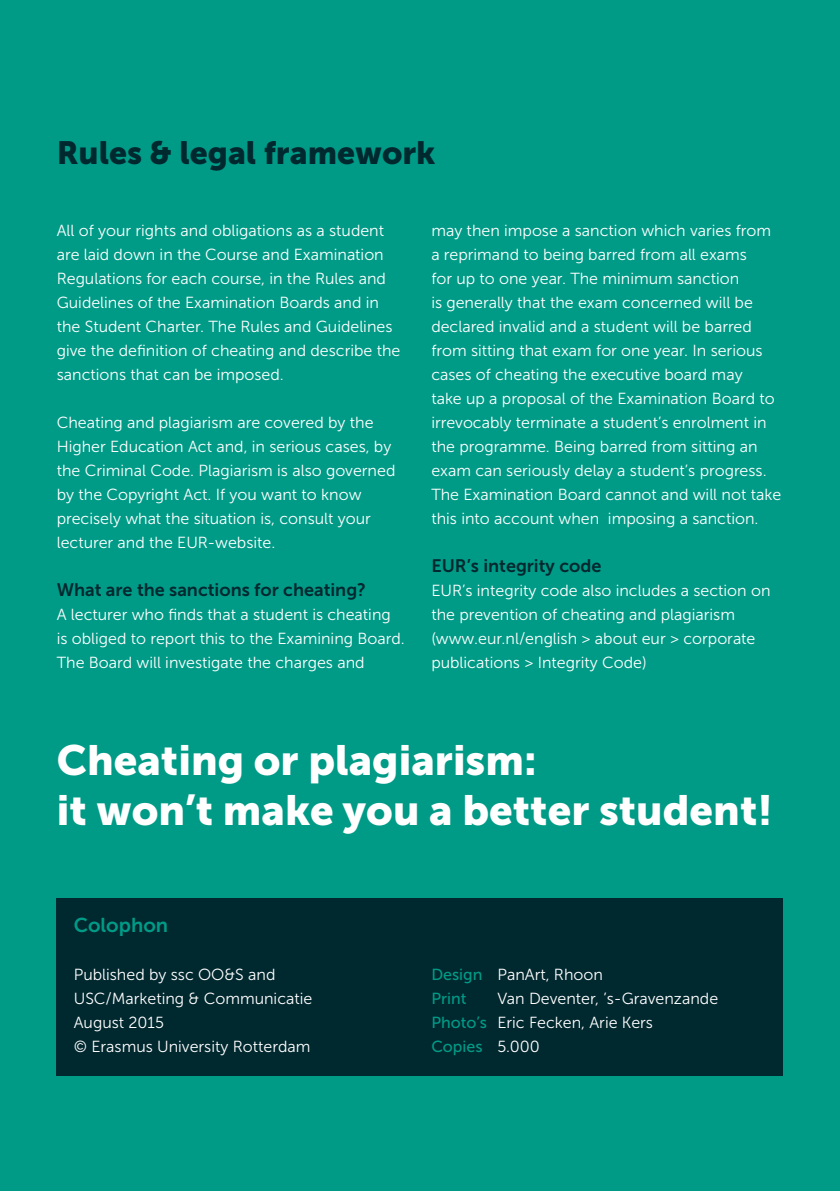
<style>
.page{position:relative;width:840px;height:1191px;background:#fff}
.page>*{position:absolute;margin:0;border:0;box-sizing:border-box;transform-origin:0 0}
.t1{font:42px/50px "Museo Sans 900";color:#fff}
.t2{font:32px "Museo Sans 900";color:#00282f}
.t3{font:20px "Museo Sans 700";color:#009b87}
.t4{font:18px "Museo Sans 700";color:#00282f}
.t5{font:16px/24px "Museo Sans 300";color:#fff}
.t6{font:16px "Museo Sans 500";color:#009b87}
.s1{font-family:"Museo Sans 500";color:#009b87}
.s2{font-family:"Museo Sans 300";color:#fff}
</style>
<div class="page">
<div style="left:0;top:0;width:839px;height:1191px;background:#009b87"></div>
<div style="left:57px;top:898px;width:725px;height:178px;background:#00282f"></div>
<h2 class="t2" style="left:57px;top:135px;width:380px">Rules &amp; legal framework</h2>
<p class="t5" style="left:57px;top:219px;width:345px">All of your rights and obligations as a student are laid down in the Course and Examination Regulations for each course, in the Rules and Guidelines of the Examination Boards and in the Student Charter. The Rules and Guidelines give the definition of cheating and describe the sanctions that can be imposed.</p>
<p class="t5" style="left:57px;top:411px;width:340px">Cheating and plagiarism are covered by the Higher Education Act and, in serious cases, by the Criminal Code. Plagiarism is also governed by the Copyright Act. If you want to know precisely what the situation is, consult your lecturer and the EUR-website.</p>
<p class="t4" style="left:57px;top:580px;width:310px">What are the sanctions for cheating?</p>
<p class="t5" style="left:57px;top:603px;width:349px">A lecturer who finds that a student is cheating is obliged to report this to the Examining Board.<br>The Board will investigate the charges and</p>
<p class="t5" style="left:431px;top:219px;width:351px">may then impose a sanction which varies from a reprimand to being barred from all exams<br>for up to one year. The minimum sanction<br>is generally that the exam concerned will be declared invalid and a student will be barred from sitting that exam for one year. In serious cases of cheating the executive board may<br>take up a proposal of the Examination Board to irrevocably terminate a student’s enrolment in the programme. Being barred from sitting an exam can seriously delay a student’s progress.<br>The Examination Board cannot and will not take this into account when imposing a sanction.</p>
<p class="t4" style="left:431px;top:556px;width:171px">EUR’s integrity code</p>
<p class="t5" style="left:431px;top:579px;width:340px">EUR’s integrity code also includes a section on the prevention of cheating and plagiarism (www.eur.nl/english &gt; about eur &gt; corporate publications &gt; Integrity Code)</p>
<h1 class="t1" style="left:57px;top:735px;width:717px">Cheating or plagiarism:<br>it won’t make you a better student!</h1>
<p class="t3" style="left:74px;top:914px;width:96px">Colophon</p>
<p class="t5" style="left:74px;top:963px;width:240px">Published by ssc OO&amp;S and<br>USC/Marketing &amp; Communicatie<br>August 2015<br>© Erasmus University Rotterdam</p>
<p class="t5" style="left:431px;top:963px;width:173px"><span class="s1">Design</span> PanArt, Rhoon</p>
<p class="t6" style="left:431px;top:990px;width:37px">Print</p>
<p class="t5" style="left:431px;top:987px;width:288px;text-indent:66px">Van Deventer, ’s-Gravenzande<br><span class="s1">Photo’s</span> Eric Fecken, Arie Kers</p>
<p class="t6" style="left:431px;top:1038px;width:110px">Copies <span class="s2">5.000</span></p>
</div>
